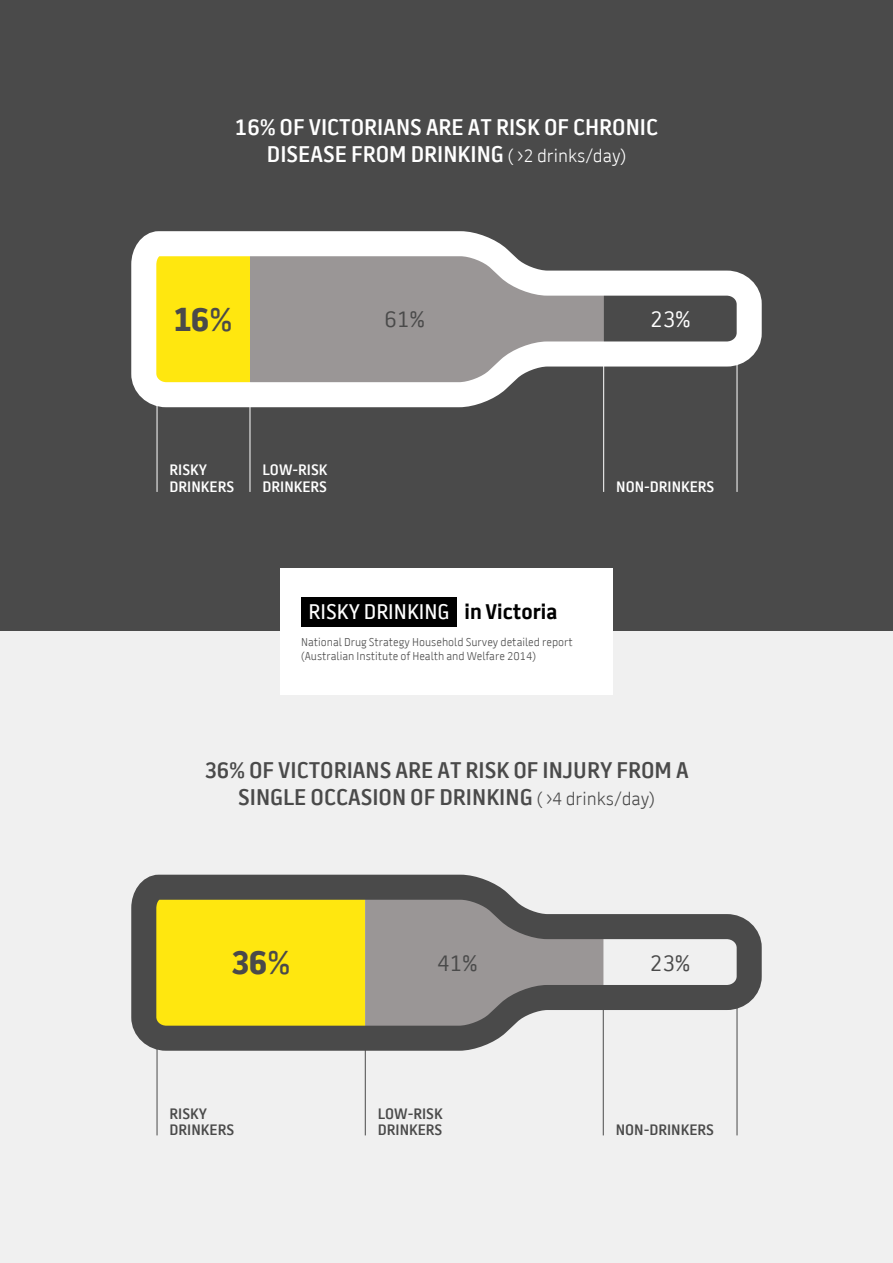
<style>
.page{position:relative;width:893px;height:1263px;background:#fff}
.page>*{position:absolute;margin:0;border:0;box-sizing:border-box;transform-origin:0 0}
.t1{font:800 33px "Battersea 2011";color:#4a4a4a}
.t2{font:600 22.5px/27px "Battersea 2011";color:#4a4a4a;text-align:center}
.t3{font:600 22.5px/27px "Battersea 2011";color:#fff;text-align:center}
.t4{font:22.5px "Battersea 2011";color:#4a4a4a}
.t5{font:22.5px "Battersea 2011";color:#fff}
.t6{font:500 21px "Battersea 2011";color:#fff}
.t7{font:600 15px/16.5px "Battersea 2011";color:#fff}
.t8{font:600 15px/16.5px "Battersea 2011";color:#4a4a4a}
.t9{font:300 11.25px/13.5px "Battersea 2011";color:#4a4a4a}
.s1{font-weight:300;font-size:18px}
.s2{font-weight:500}
.s3{font-weight:700;color:#000}
</style>
<div class="page">
<div style="left:0;top:0;width:893px;height:631px;background:#4a4a4a"></div>
<div style="left:0;top:631px;width:893px;height:632px;background:#f0f0f0"></div>
<svg style="left:131px;top:231px;width:631px;height:192px"></svg>
<svg style="left:131px;top:874px;width:631px;height:193px"></svg>
<hr style="left:157px;top:383px;width:1px;height:109px;background:#fff">
<hr style="left:250px;top:383px;width:1px;height:109px;background:#fff">
<hr style="left:603px;top:347px;width:1px;height:145px;background:#fff">
<hr style="left:737px;top:347px;width:1px;height:145px;background:#fff">
<hr style="left:157px;top:1026px;width:1px;height:109px;background:#4a4a4a">
<hr style="left:365px;top:1026px;width:1px;height:109px;background:#4a4a4a">
<hr style="left:603px;top:991px;width:1px;height:144px;background:#4a4a4a">
<hr style="left:737px;top:991px;width:1px;height:144px;background:#4a4a4a">
<div style="left:280px;top:568px;width:332px;height:126px;background:#fff"></div>
<div style="left:301px;top:597px;width:156px;height:30px;background:#000"></div>
<h2 class="t3" style="left:235px;top:114px;width:425px">16% OF VICTORIANS ARE AT RISK OF CHRONIC<br>DISEASE FROM DRINKING <span class="s1">( ›2 drinks/day)</span></h2>
<h1 class="t1" style="left:173px;top:296px;width:60px">16<span class="s2">%</span></h1>
<h3 class="t7" style="left:170px;top:462px;width:66px">RISKY<br>DRINKERS</h3>
<h3 class="t7" style="left:263px;top:462px;width:66px">LOW-RISK<br>DRINKERS</h3>
<h2 class="t4" style="left:385px;top:304px;width:42px">61%</h2>
<h2 class="t5" style="left:650px;top:304px;width:42px">23%</h2>
<h3 class="t7" style="left:616px;top:479px;width:100px">NON-DRINKERS</h3>
<h3 class="t6" style="left:309px;top:598px;width:250px">RISKY DRINKING <span class="s3">in Victoria</span></h3>
<p class="t9" style="left:301px;top:636px;width:273px">National Drug Strategy Household Survey detailed report (Australian Institute of Health and Welfare 2014)</p>
<h2 class="t2" style="left:204px;top:757px;width:486px">36% OF VICTORIANS ARE AT RISK OF INJURY FROM A<br>SINGLE OCCASION OF DRINKING <span class="s1">( ›4 drinks/day)</span></h2>
<h1 class="t1" style="left:231px;top:940px;width:61px">36<span class="s2">%</span></h1>
<h2 class="t4" style="left:437px;top:947px;width:42px">41%</h2>
<h2 class="t4" style="left:650px;top:947px;width:42px">23%</h2>
<h3 class="t8" style="left:170px;top:1106px;width:66px">RISKY<br>DRINKERS</h3>
<h3 class="t8" style="left:378px;top:1106px;width:66px">LOW-RISK<br>DRINKERS</h3>
<h3 class="t8" style="left:616px;top:1122px;width:100px">NON-DRINKERS</h3>
</div>
